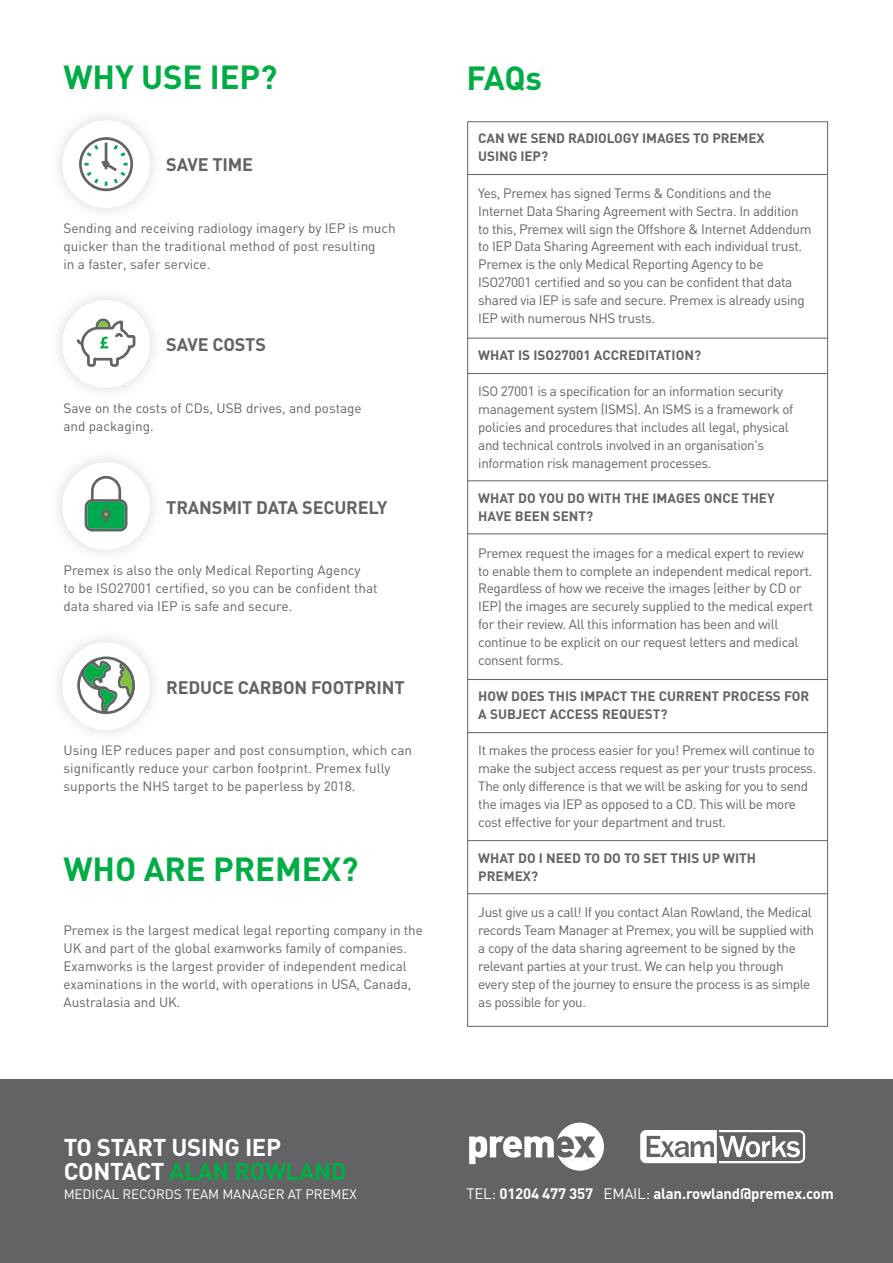
<style>
.page{position:relative;width:893px;height:1263px;background:#fff}
.page>*{position:absolute;margin:0;border:0;box-sizing:border-box;transform-origin:0 0}
.t1{font:700 33px "DIN";letter-spacing:-.005em;color:#00ad44}
.t2{font:700 24px/24px "DIN";letter-spacing:-.015em;color:#fff}
.t3{font:700 18px "DIN";letter-spacing:-.01em;color:#636366}
.t4{font:700 15px "DIN";letter-spacing:-.015em;color:#fff}
.t5{font:13.5px/18px "DIN";letter-spacing:-.025em;color:#636366}
.t6{font:13.5px/18px "DIN";color:#636366}
.t7{font:13.5px/18px "DIN";letter-spacing:-.005em;color:#636366}
.t8{font:700 13.5px/18px "DIN";color:#636366}
.t9{font:13.5px "DIN";letter-spacing:-.01em;color:#fff}
.s1{color:#00ad44}
.s2{font-weight:400}
</style>
<div class="page">
<div style="left:0;top:1079px;width:893px;height:184px;background:#636366"></div>
<svg style="left:469px;top:1122px;width:135px;height:49px"></svg>
<svg style="left:640px;top:1130px;width:165px;height:33px"></svg>
<hr style="left:468px;top:174px;width:360px;height:1px;background:#636366">
<hr style="left:468px;top:338px;width:360px;height:1px;background:#636366">
<hr style="left:468px;top:534px;width:360px;height:1px;background:#636366">
<hr style="left:468px;top:373px;width:360px;height:1px;background:#636366">
<hr style="left:468px;top:480px;width:360px;height:1px;background:#636366">
<hr style="left:468px;top:732px;width:360px;height:1px;background:#636366">
<hr style="left:468px;top:679px;width:360px;height:1px;background:#636366">
<hr style="left:468px;top:893px;width:360px;height:1px;background:#636366">
<hr style="left:468px;top:840px;width:360px;height:1px;background:#636366">
<svg style="left:84px;top:142px;width:44px;height:45px"></svg>
<div style="left:79px;top:137px;width:54px;height:54px;border:3px solid #636366;border-radius:50%"></div>
<svg style="left:75px;top:318px;width:62px;height:420px"></svg>
<h1 class="t1" style="left:64px;top:55px;width:215px">WHY USE IEP?</h1>
<h3 class="t3" style="left:166px;top:153px;width:88px">SAVE TIME</h3>
<p class="t6" style="left:64px;top:219px;width:334px">Sending and receiving radiology imagery by IEP is much quicker than the traditional method of post resulting<br>in a faster, safer service.</p>
<h3 class="t3" style="left:166px;top:332px;width:101px">SAVE COSTS</h3>
<p class="t6" style="left:64px;top:399px;width:300px">Save on the costs of CDs, USB drives, and postage and packaging.</p>
<h3 class="t3" style="left:166px;top:496px;width:223px">TRANSMIT DATA SECURELY</h3>
<p class="t6" style="left:64px;top:561px;width:316px">Premex is also the only Medical Reporting Agency<br>to be ISO27001 certified, so you can be confident that data shared via IEP is safe and secure.</p>
<h3 class="t3" style="left:166px;top:676px;width:240px">REDUCE CARBON FOOTPRINT</h3>
<p class="t6" style="left:64px;top:741px;width:350px">Using IEP reduces paper and post consumption, which can significantly reduce your carbon footprint. Premex fully supports the NHS target to be paperless by 2018.</p>
<h1 class="t1" style="left:64px;top:847px;width:296px">WHO ARE PREMEX?</h1>
<p class="t7" style="left:64px;top:921px;width:361px">Premex is the largest medical legal reporting company in the UK and part of the global examworks family of companies.<br>Examworks is the largest provider of independent medical examinations in the world, with operations in USA, Canada, Australasia and UK.</p>
<h1 class="t1" style="left:466px;top:56px;width:77px">FAQs</h1>
<p class="t8" style="left:478px;top:129px;width:288px">CAN WE SEND RADIOLOGY IMAGES TO PREMEX<br>USING IEP?</p>
<p class="t5" style="left:478px;top:183px;width:335px">Yes, Premex has signed Terms &amp; Conditions and the Internet Data Sharing Agreement with Sectra. In addition to this, Premex will sign the Offshore &amp; Internet Addendum to IEP Data Sharing Agreement with each individual trust.<br>Premex is the only Medical Reporting Agency to be ISO27001 certified and so you can be confident that data shared via IEP is safe and secure. Premex is already using IEP with numerous NHS trusts.</p>
<p class="t8" style="left:478px;top:345px;width:224px">WHAT IS ISO27001 ACCREDITATION?</p>
<p class="t5" style="left:478px;top:381px;width:317px">ISO 27001 is a specification for an information security management system (ISMS). An ISMS is a framework of policies and procedures that includes all legal, physical and technical controls involved in an organisation's information risk management processes.</p>
<p class="t8" style="left:478px;top:489px;width:298px">WHAT DO YOU DO WITH THE IMAGES ONCE THEY<br>HAVE BEEN SENT?</p>
<p class="t5" style="left:478px;top:543px;width:336px">Premex request the images for a medical expert to review to enable them to complete an independent medical report.<br>Regardless of how we receive the images (either by CD or IEP) the images are securely supplied to the medical expert for their review. All this information has been and will continue to be explicit on our request letters and medical consent forms.</p>
<p class="t8" style="left:478px;top:687px;width:332px">HOW DOES THIS IMPACT THE CURRENT PROCESS FOR<br>A SUBJECT ACCESS REQUEST?</p>
<p class="t5" style="left:478px;top:741px;width:340px">It makes the process easier for you! Premex will continue to make the subject access request as per your trusts process.<br>The only difference is that we will be asking for you to send the images via IEP as opposed to a CD. This will be more cost effective for your department and trust.</p>
<p class="t8" style="left:478px;top:849px;width:279px">WHAT DO I NEED TO DO TO SET THIS UP WITH<br>PREMEX?</p>
<p class="t5" style="left:478px;top:903px;width:337px">Just give us a call! If you contact Alan Rowland, the Medical records Team Manager at Premex, you will be supplied with a copy of the data sharing agreement to be signed by the relevant parties at your trust. We can help you through every step of the journey to ensure the process is as simple as possible for you.</p>
<h2 class="t2" style="left:64px;top:1134px;width:284px">TO START USING IEP<br>CONTACT <span class="s1">ALAN ROWLAND</span></h2>
<p class="t9" style="left:64px;top:1186px;width:295px">MEDICAL RECORDS TEAM MANAGER AT PREMEX</p>
<p class="t4" style="left:466px;top:1184px;width:369px"><span class="s2">TEL:</span> 01204 477 357 <span class="s2">EMAIL:</span> alan.rowland@premex.com</p>
</div>
